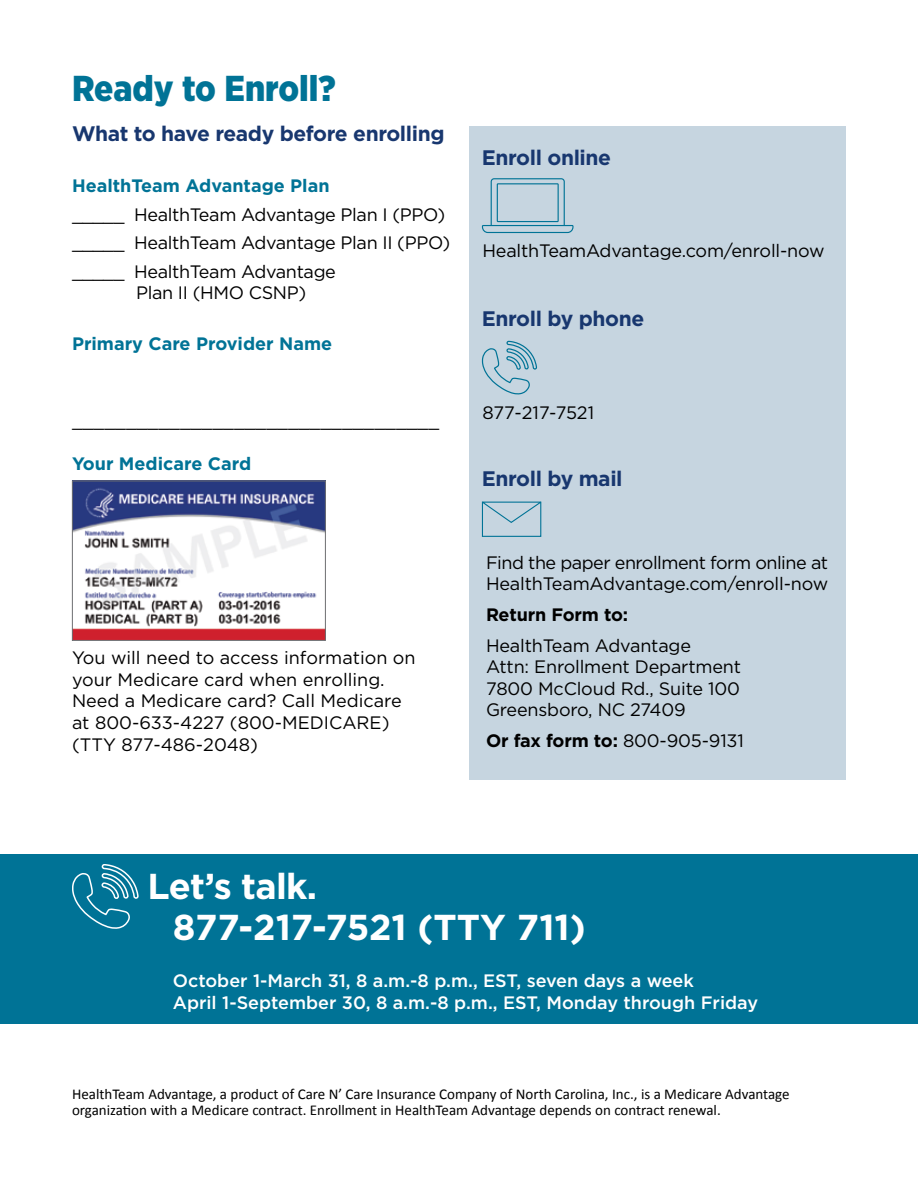
<style>
.page{position:relative;width:918px;height:1188px;background:#fff}
.page>*{position:absolute;margin:0;border:0;box-sizing:border-box;transform-origin:0 0}
.t1{font:700 36px/41.5px "Gotham";letter-spacing:-.005em;color:#fff}
.t2{font:900 36px "Gotham Narrow";color:#007396}
.t3{font:700 21px "Gotham";letter-spacing:-.02em;color:#18376f}
.t4{font:18px/21.6px "Gotham";letter-spacing:-.01em;color:#000}
.t5{font:500 18px/21.6px "Gotham";color:#fff}
.t6{font:18px/21.6px "Gotham";letter-spacing:-.03em;color:#000}
.t7{font:700 18px "Gotham";color:#007396}
.t8{font:700 18px "Gotham";letter-spacing:-.01em;color:#000}
.t9{font:15px/16.5px "Calibri";color:#000}
.s1{font-weight:400}
</style>
<div class="page">
<div style="left:0;top:854px;width:918px;height:170px;background:#007396"></div>
<div style="left:470px;top:126px;width:376px;height:653px;background:#c6d5e0"></div>
<img style="left:74px;top:483px;width:250px;height:156px">
<div style="left:72px;top:481px;width:254px;height:160px;border:1px solid #6d6e71"></div>
<svg style="left:481px;top:178px;width:93px;height:56px"></svg>
<svg style="left:482px;top:502px;width:59px;height:35px"></svg>
<svg style="left:481px;top:340px;width:56px;height:55px"></svg>
<svg style="left:72px;top:864px;width:67px;height:65px"></svg>
<h1 class="t2" style="left:72px;top:64px;width:265px">Ready to Enroll?</h1>
<p class="t3" style="left:72px;top:122px;width:374px">What to have ready before enrolling</p>
<p class="t7" style="left:72px;top:175px;width:259px">HealthTeam Advantage Plan</p>
<p class="t4" style="left:72px;top:200px;width:380px;line-height:28.5px">_____ HealthTeam Advantage Plan I (PPO) _____ HealthTeam Advantage Plan II (PPO) _____ HealthTeam Advantage</p>
<p class="t4" style="left:136px;top:282px;width:172px">Plan II (HMO CSNP)</p>
<p class="t7" style="left:72px;top:333px;width:262px">Primary Care Provider Name</p>
<p class="t4" style="left:72px;top:409px;width:369px">__________________________________</p>
<p class="t7" style="left:72px;top:453px;width:181px">Your Medicare Card</p>
<p class="t4" style="left:72px;top:647px;width:345px">You will need to access information on your Medicare card when enrolling.<br>Need a Medicare card? Call Medicare at 800-633-4227 (800-MEDICARE) (TTY 877-486-2048)</p>
<p class="t3" style="left:482px;top:145px;width:131px">Enroll online</p>
<p class="t4" style="left:482px;top:239px;width:344px">HealthTeamAdvantage.com/enroll-now</p>
<p class="t3" style="left:482px;top:306px;width:164px">Enroll by phone</p>
<p class="t4" style="left:482px;top:401px;width:113px">877-217-7521</p>
<p class="t3" style="left:482px;top:466px;width:142px">Enroll by mail</p>
<p class="t6" style="left:486px;top:551px;width:344px">Find the paper enrollment form online at<br>HealthTeamAdvantage.com/enroll-now</p>
<p class="t8" style="left:486px;top:604px;width:144px">Return Form to:</p>
<p class="t4" style="left:486px;top:634px;width:257px">HealthTeam Advantage<br>Attn: Enrollment Department<br>7800 McCloud Rd., Suite 100<br>Greensboro, NC 27409</p>
<p class="t8" style="left:486px;top:730px;width:259px">Or fax form to: <span class="s1">800-905-9131</span></p>
<h1 class="t1" style="left:173px;top:864px;width:414px;text-indent:-25px">Let’s talk.<br>877-217-7521 (TTY 711)</h1>
<p class="t5" style="left:173px;top:970px;width:587px">October 1-March 31, 8 a.m.-8 p.m., EST, seven days a week<br>April 1-September 30, 8 a.m.-8 p.m., EST, Monday through Friday</p>
<p class="t9" style="left:72px;top:1085px;width:719px">HealthTeam Advantage, a product of Care N’ Care Insurance Company of North Carolina, Inc., is a Medicare Advantage organization with a Medicare contract. Enrollment in HealthTeam Advantage depends on contract renewal.</p>
</div>
